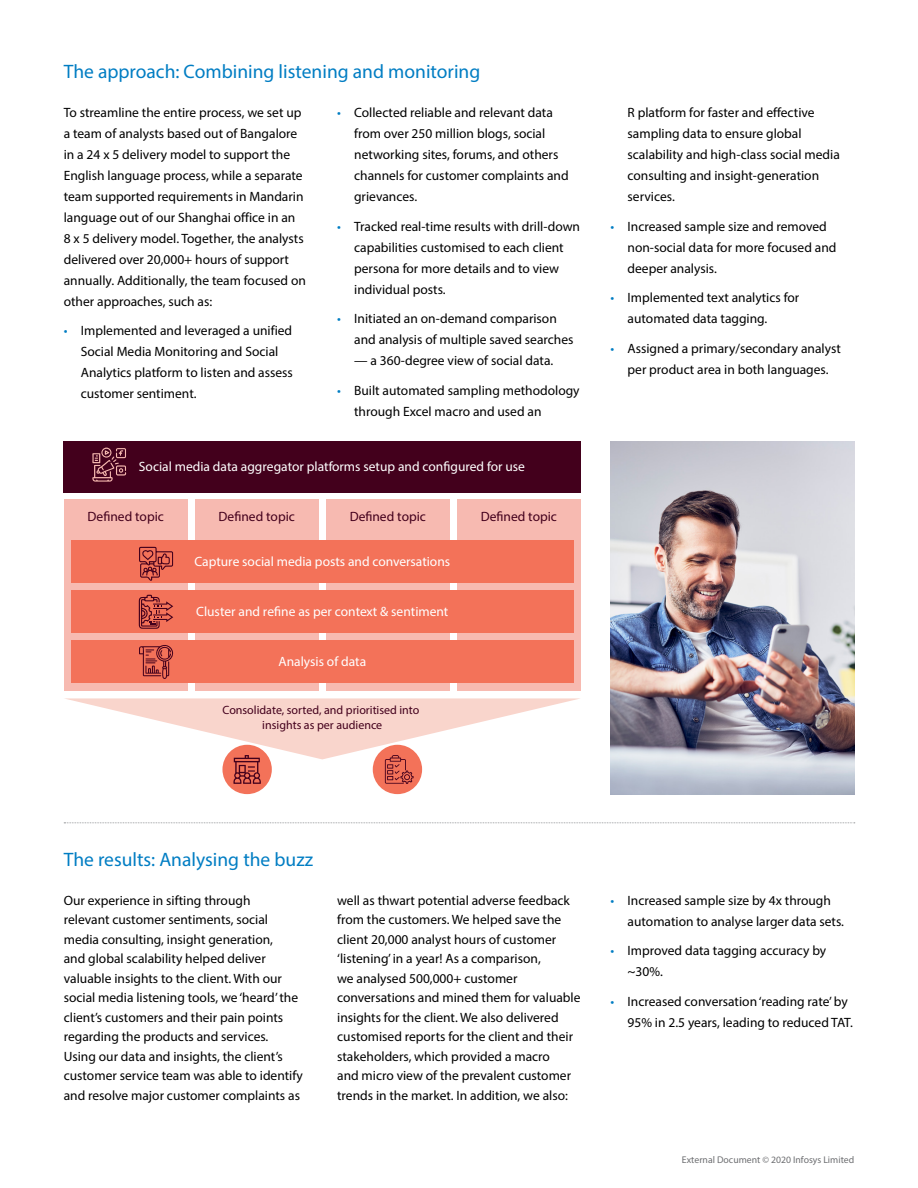
<style>
.page{position:relative;width:918px;height:1188px;background:#fff}
.page>*{position:absolute;margin:0;border:0;box-sizing:border-box;transform-origin:0 0}
.t1{font:19.5px "Myriad Pro";color:#007dc3}
.t2{font:13.5px/21px "Myriad Pro";color:#000}
.t3{font:13.5px "Myriad Pro";color:#fff}
.t4{font:13.5px "Myriad Pro";color:#43001c}
.t5{font:12px/14.4px "Myriad Pro";color:#43001c;text-align:center}
.t6{font:9.75px "Myriad Pro";color:#6d6e71}
.s1{color:#007dc3}
</style>
<div class="page">
<svg style="left:64px;top:822px;width:791px;height:1px"></svg>
<div style="left:64px;top:500px;width:124px;height:191px;background:#f7bab1"></div>
<div style="left:195px;top:500px;width:124px;height:191px;background:#f7bab1"></div>
<div style="left:326px;top:500px;width:124px;height:191px;background:#f7bab1"></div>
<div style="left:457px;top:500px;width:124px;height:191px;background:#f7bab1"></div>
<div style="left:64px;top:441px;width:517px;height:51px;background:#43001c"></div>
<svg style="left:92px;top:448px;width:34px;height:34px"></svg>
<div style="left:71px;top:540px;width:503px;height:43px;background:#f37259"></div>
<svg style="left:139px;top:547px;width:34px;height:34px"></svg>
<div style="left:71px;top:590px;width:503px;height:43px;background:#f37259"></div>
<svg style="left:139px;top:595px;width:34px;height:34px"></svg>
<div style="left:71px;top:641px;width:503px;height:42px;background:#f37259"></div>
<svg style="left:139px;top:645px;width:35px;height:34px"></svg>
<div style="left:222px;top:745px;width:50px;height:49px;background:#f37259;border-radius:50%"></div>
<div style="left:373px;top:745px;width:49px;height:49px;background:#f37259;border-radius:50%"></div>
<svg style="left:65px;top:698px;width:515px;height:86px"></svg>
<img style="left:611px;top:441px;width:243px;height:353px">
<h1 class="t1" style="left:64px;top:60px;width:418px">The approach: Combining listening and monitoring</h1>
<p class="t2" style="left:64px;top:102px;width:244px">To streamline the entire process, we set up a team of analysts based out of Bangalore in a 24 x 5 delivery model to support the English language process, while a separate team supported requirements in Mandarin language out of our Shanghai office in an<br>8 x 5 delivery model. Together, the analysts delivered over 20,000+ hours of support annually. Additionally, the team focused on other approaches, such as:</p>
<p class="t2" style="left:81px;top:320px;width:214px;text-indent:-17px"><span class="s1">•</span> Implemented and leveraged a unified Social Media Monitoring and Social Analytics platform to listen and assess customer sentiment.</p>
<p class="t2" style="left:354px;top:102px;width:216px;text-indent:-17px"><span class="s1">•</span> Collected reliable and relevant data from over 250 million blogs, social networking sites, forums, and others channels for customer complaints and grievances.</p>
<p class="t2" style="left:354px;top:215px;width:227px;text-indent:-17px"><span class="s1">•</span> Tracked real-time results with drill-down capabilities customised to each client persona for more details and to view individual posts.</p>
<p class="t2" style="left:354px;top:308px;width:221px;text-indent:-17px"><span class="s1">•</span> Initiated an on-demand comparison and analysis of multiple saved searches</p>
<p class="t2" style="left:354px;top:350px;width:201px">— a 360-degree view of social data.</p>
<p class="t2" style="left:354px;top:379px;width:227px;text-indent:-17px"><span class="s1">•</span> Built automated sampling methodology through Excel macro and used an</p>
<p class="t3" style="left:139px;top:458px;width:387px">Social media data aggregator platforms setup and configured for use</p>
<p class="t4" style="left:88px;top:508px;width:78px">Defined topic</p>
<p class="t4" style="left:219px;top:508px;width:78px">Defined topic</p>
<p class="t4" style="left:350px;top:508px;width:78px">Defined topic</p>
<p class="t4" style="left:481px;top:508px;width:78px">Defined topic</p>
<p class="t3" style="left:194px;top:553px;width:257px">Capture social media posts and conversations</p>
<p class="t3" style="left:196px;top:603px;width:254px">Cluster and refine as per context &amp; sentiment</p>
<p class="t3" style="left:278px;top:653px;width:89px">Analysis of data</p>
<p class="t5" style="left:223px;top:703px;width:198px">Consolidate, sorted, and prioritised into insights as per audience</p>
<p class="t2" style="left:628px;top:102px;width:214px">R platform for faster and effective sampling data to ensure global scalability and high-class social media consulting and insight-generation services.</p>
<p class="t2" style="left:628px;top:215px;width:210px;text-indent:-17px"><span class="s1">•</span> Increased sample size and removed non-social data for more focused and deeper analysis.</p>
<p class="t2" style="left:628px;top:287px;width:173px;text-indent:-17px"><span class="s1">•</span> Implemented text analytics for automated data tagging.</p>
<p class="t2" style="left:611px;top:337px;width:232px;text-align:center"><span class="s1">•</span> Assigned a primary/secondary analyst per product area in both languages.</p>
<h1 class="t1" style="left:64px;top:848px;width:251px">The results: Analysing the buzz</h1>
<p class="t2" style="left:64px;top:890px;width:240px;line-height:19.5px">Our experience in sifting through<br>relevant customer sentiments, social media consulting, insight generation,<br>and global scalability helped deliver valuable insights to the client. With our social media listening tools, we ‘heard’ the client’s customers and their pain points regarding the products and services.<br>Using our data and insights, the client’s customer service team was able to identify and resolve major customer complaints as</p>
<p class="t2" style="left:337px;top:890px;width:245px;line-height:19.5px">well as thwart potential adverse feedback from the customers. We helped save the client 20,000 analyst hours of customer ‘listening’ in a year! As a comparison,<br>we analysed 500,000+ customer conversations and mined them for valuable insights for the client. We also delivered customised reports for the client and their stakeholders, which provided a macro<br>and micro view of the prevalent customer trends in the market. In addition, we also:</p>
<p class="t2" style="left:628px;top:889px;width:218px;text-indent:-17px"><span class="s1">•</span> Increased sample size by 4x through automation to analyse larger data sets.</p>
<p class="t2" style="left:628px;top:940px;width:200px;text-indent:-17px"><span class="s1">•</span> Improved data tagging accuracy by ~30%.</p>
<p class="t2" style="left:628px;top:990px;width:227px;text-indent:-17px"><span class="s1">•</span> Increased conversation ‘reading rate’ by<br>95% in 2.5 years, leading to reduced TAT.</p>
<p class="t6" style="left:682px;top:1154px;width:174px">External Document © 2020 Infosys Limited</p>
</div>
